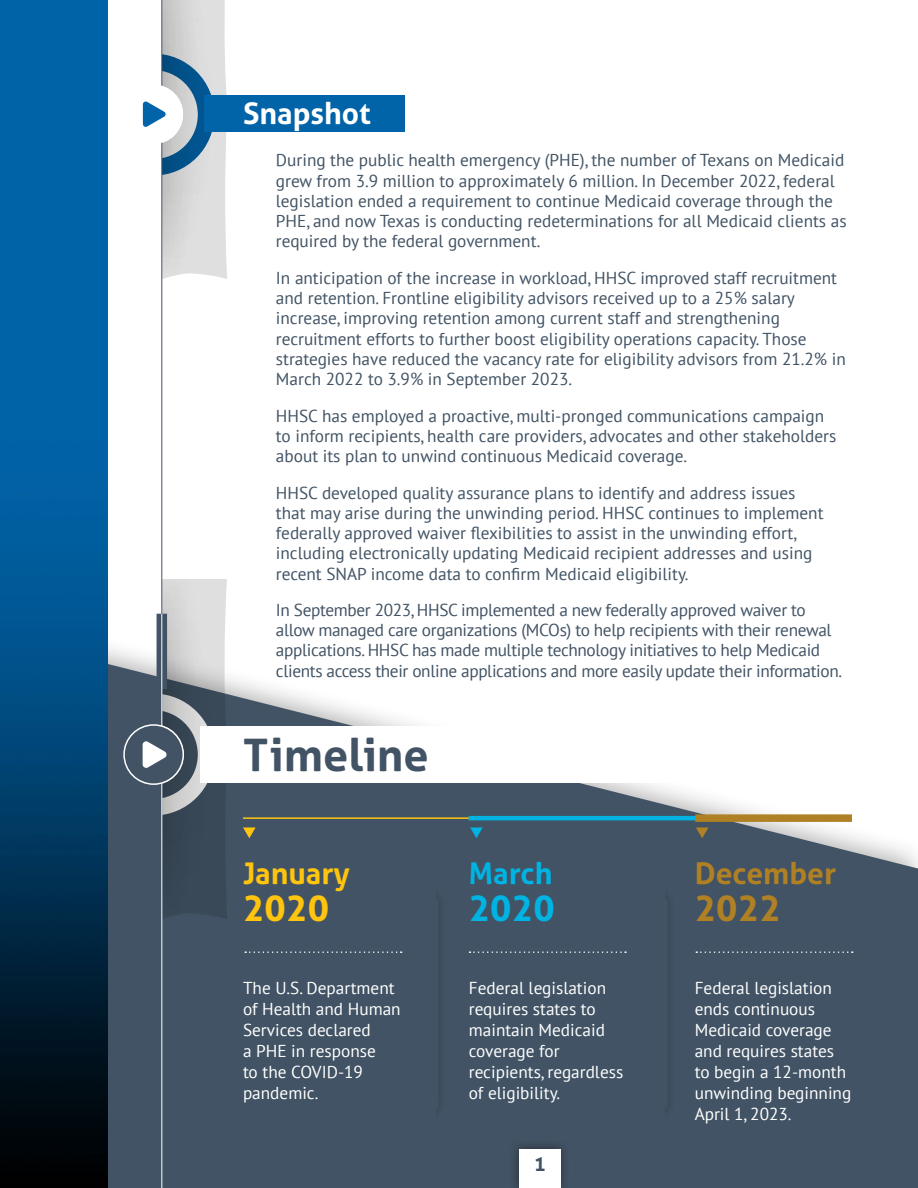
<style>
.page{position:relative;width:918px;height:1188px;background:#fff}
.page>*{position:absolute;margin:0;border:0;box-sizing:border-box;transform-origin:0 0}
.t1{font:700 45px "Aller";color:#415364}
.t2{font:700 36px "Aller";color:#fec40e}
.t3{font:700 36px "Aller";color:#00b3e3}
.t4{font:700 36px "Aller";color:#b08024}
.t5{font:700 30px "Aller";color:#fff}
.t6{font:700 30px "Aller";color:#b08024}
.t7{font:700 30px "Aller";color:#fec40e}
.t8{font:700 30px "Aller";color:#00b3e3}
.t9{font:700 19.5px "Aller";color:#415364}
.t10{font:17.25px/20.2px "PT Sans";color:#415364}
.t11{font:17.25px/21px "PT Sans";color:#fff}
.t12{font:17.25px/20.2px "PT Sans";letter-spacing:-.02em;color:#415364}
</style>
<div class="page">
<svg style="left:107px;top:654px;width:811px;height:534px;fill:#415364"></svg>
<img style="left:0;top:0;width:107px;height:1188px">
<hr style="left:162px;top:0;width:1px;height:1140px;background:#415364">
<svg style="left:143px;top:0;width:84px;height:279px"></svg>
<div style="left:204px;top:96px;width:201px;height:36px;background:#0163a8"></div>
<div style="left:200px;top:726px;width:577px;height:57px;background:#fff"></div>
<div style="left:419px;top:880px;width:27px;height:247px;background:#405161"></div>
<div style="left:648px;top:880px;width:27px;height:247px;background:#3f5161"></div>
<svg style="left:245px;top:951px;width:157px;height:2px"></svg>
<svg style="left:469px;top:951px;width:157px;height:2px"></svg>
<svg style="left:696px;top:951px;width:157px;height:2px"></svg>
<hr style="left:161px;top:784px;width:1px;height:404px;background:#fff">
<div style="left:124px;top:725px;width:59px;height:59px;background:#415364;border-radius:50%"></div>
<svg style="left:142px;top:579px;width:85px;height:340px"></svg>
<div style="left:510px;top:1139px;width:60px;height:49px;background:#231f20;opacity:.75"></div>
<div style="left:519px;top:1149px;width:42px;height:39px;background:#fff"></div>
<svg style="left:243px;top:827px;width:13px;height:11px"></svg>
<hr style="left:243px;top:817px;width:230px;height:2px;background:#fec40e">
<svg style="left:470px;top:827px;width:13px;height:11px"></svg>
<svg style="left:696px;top:827px;width:13px;height:11px"></svg>
<hr style="left:469px;top:816px;width:232px;height:4px;background:#00b3e3">
<div style="left:695px;top:814px;width:157px;height:8px;background:#b08024"></div>
<h2 class="t5" style="left:243px;top:94px;width:129px">Snapshot</h2>
<p class="t10" style="left:276px;top:150px;width:572px">During the public health emergency (PHE), the number of Texans on Medicaid grew from 3.9 million to approximately 6 million. In December 2022, federal legislation ended a requirement to continue Medicaid coverage through the PHE, and now Texas is conducting redeterminations for all Medicaid clients as required by the federal government.</p>
<p class="t10" style="left:276px;top:267px;width:572px">In anticipation of the increase in workload, HHSC improved staff recruitment and retention. Frontline eligibility advisors received up to a 25% salary increase, improving retention among current staff and strengthening recruitment efforts to further boost eligibility operations capacity. Those strategies have reduced the vacancy rate for eligibility advisors from 21.2% in March 2022 to 3.9% in September 2023.</p>
<p class="t10" style="left:276px;top:405px;width:562px">HHSC has employed a proactive, multi-pronged communications campaign to inform recipients, health care providers, advocates and other stakeholders about its plan to unwind continuous Medicaid coverage.</p>
<p class="t10" style="left:276px;top:482px;width:549px">HHSC developed quality assurance plans to identify and address issues that may arise during the unwinding period. HHSC continues to implement federally approved waiver flexibilities to assist in the unwinding effort, including electronically updating Medicaid recipient addresses and using recent SNAP income data to confirm Medicaid eligibility.</p>
<p class="t12" style="left:276px;top:599px;width:568px">In September 2023, HHSC implemented a new federally approved waiver to allow managed care organizations (MCOs) to help recipients with their renewal applications. HHSC has made multiple technology initiatives to help Medicaid clients access their online applications and more easily update their information.</p>
<h2 class="t1" style="left:243px;top:726px;width:187px">Timeline</h2>
<p class="t7" style="left:243px;top:854px;width:108px">January</p>
<p class="t2" style="left:243px;top:886px;width:88px">2020</p>
<p class="t11" style="left:243px;top:977px;width:159px">The U.S. Department of Health and Human<br>Services declared<br>a PHE in response<br>to the COVID-19 pandemic.</p>
<p class="t8" style="left:469px;top:854px;width:85px">March</p>
<p class="t3" style="left:469px;top:886px;width:88px">2020</p>
<p class="t11" style="left:469px;top:977px;width:156px">Federal legislation requires states to maintain Medicaid coverage for recipients, regardless of eligibility.</p>
<p class="t9" style="left:534px;top:1152px;width:13px">1</p>
<p class="t6" style="left:695px;top:854px;width:143px">December</p>
<p class="t4" style="left:695px;top:886px;width:88px">2022</p>
<p class="t11" style="left:695px;top:977px;width:158px">Federal legislation ends continuous<br>Medicaid coverage and requires states to begin a 12-month unwinding beginning<br>April 1, 2023.</p>
</div>
